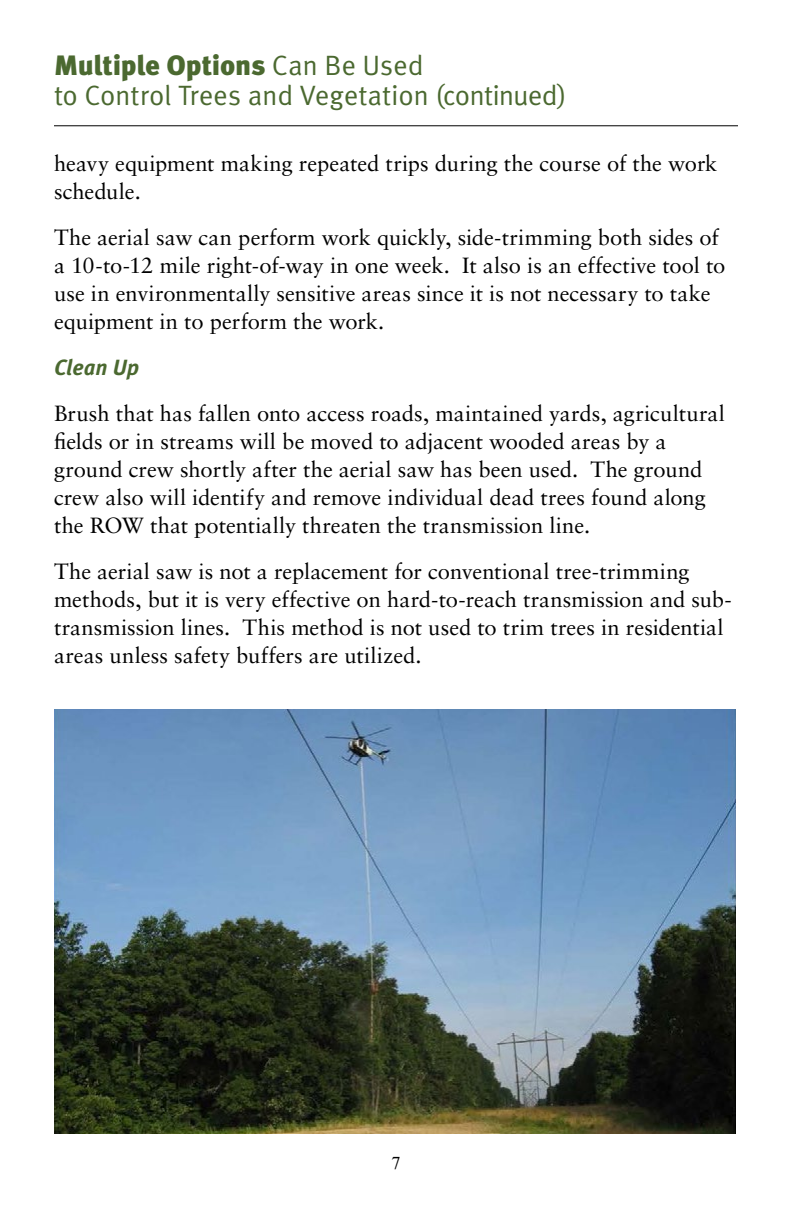
<style>
.page{position:relative;width:792px;height:1224px;background:#fff}
.page>*{position:absolute;margin:0;border:0;box-sizing:border-box;transform-origin:0 0}
.body_text{font:28px/30px "Meta OT Norm";letter-spacing:-.01em;color:#4b6930}
.body_text-2{font:22px/28px "Sabon LT Std";letter-spacing:.005em;color:#000}
.body_text-3{font:italic 700 22px "Meta OT";color:#4b6930}
.t1{font:18px "Times New Roman";color:#000}
.s1{font-family:"Meta OT";font-weight:900}
</style>
<div class="page">
<hr style="left:54px;top:125px;width:684px;height:1px;background:#000">
<img style="left:54px;top:710px;width:682px;height:424px">
<p class="body_text" style="left:54px;top:51px;width:514px"><span class="s1">Multiple Options</span> Can Be Used<br>to Control Trees and Vegetation (continued)</p>
<p class="body_text-2" style="left:54px;top:149px;width:665px">heavy equipment making repeated trips during the course of the work schedule.</p>
<p class="body_text-2" style="left:54px;top:223px;width:673px">The aerial saw can perform work quickly, side-trimming both sides of a 10-to-12 mile right-of-way in one week. It also is an effective tool to use in environmentally sensitive areas since it is not necessary to take equipment in to perform the work.</p>
<p class="body_text-3" style="left:54px;top:354px;width:87px">Clean Up</p>
<p class="body_text-2" style="left:54px;top:399px;width:672px">Brush that has fallen onto access roads, maintained yards, agricultural fields or in streams will be moved to adjacent wooded areas by a ground crew shortly after the aerial saw has been used. The ground crew also will identify and remove individual dead trees found along the ROW that potentially threaten the transmission line.</p>
<p class="body_text-2" style="left:54px;top:557px;width:679px">The aerial saw is not a replacement for conventional tree-trimming methods, but it is very effective on hard-to-reach transmission and sub&shy;transmission lines. This method is not used to trim trees in residential areas unless safety buffers are utilized.</p>
<p class="t1" style="left:392px;top:1151px;width:10px">7</p>
</div>
